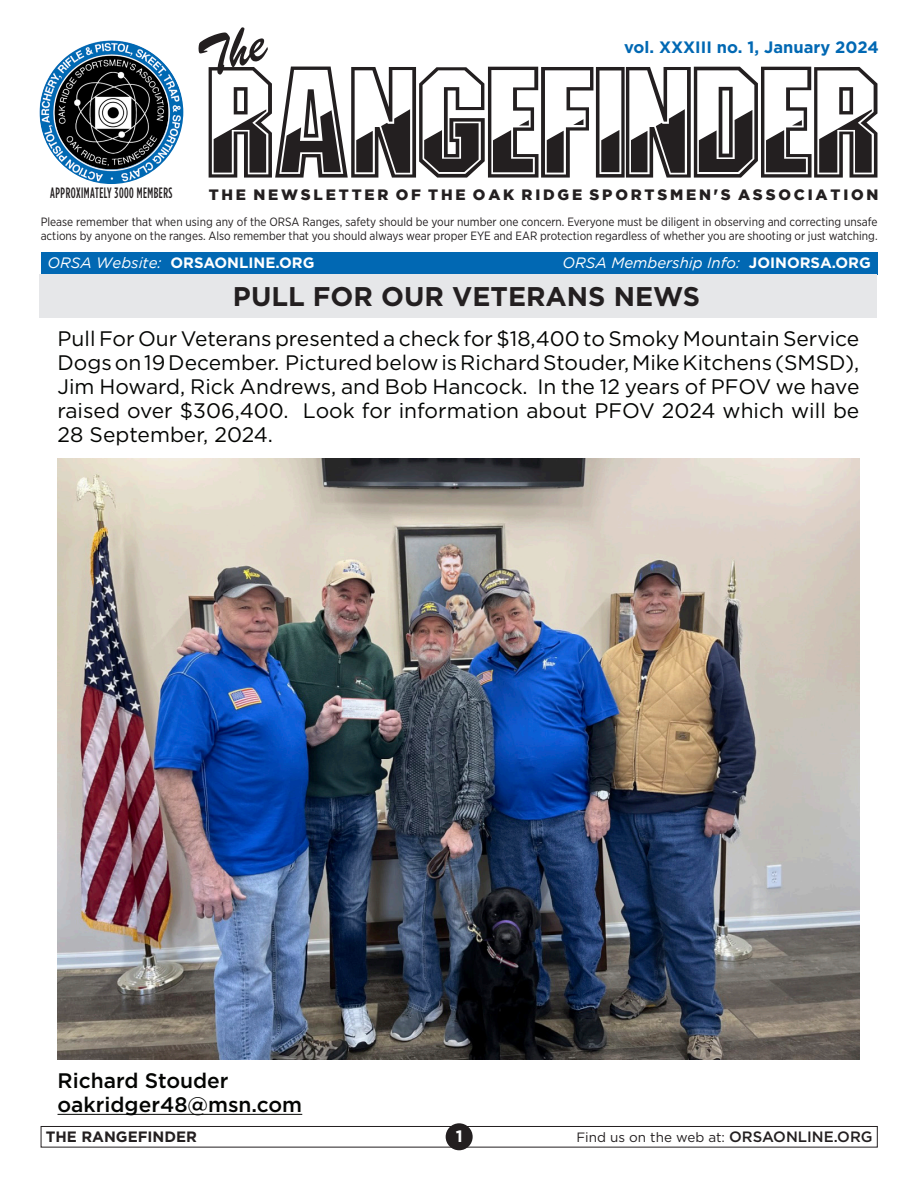
<style>
.page{position:relative;width:918px;height:1188px;background:#fff}
.page>*{position:absolute;margin:0;border:0;box-sizing:border-box;transform-origin:0 0}
.t1{font:149.55px "Gunmetal";color:#231f20}
.t2{font:700 27px "Gotham";color:#231f20}
.t3{font:21px/24px "Gotham";color:#040503;text-align:justify}
.t4{font:500 21px "Gotham";color:#040503}
.t5{font:700 16.5px "Gotham";color:#0168b3}
.t6{font:700 16.5px "Gotham";color:#fff}
.t7{font:900 15px "Gotham";letter-spacing:.185em;color:#231f20}
.t8{font:italic 15px "Gotham";color:#fff}
.t9{font:700 15px "Gotham";color:#fff}
.t10{font:500 15px "Gotham Condensed";letter-spacing:.04em;color:#231f20;scale:.8 1}
.t11{font:700 15px "Gotham";color:#231f20}
.t12{font:13.5px "Gotham";color:#231f20}
.t13{font:12px/14.4px "Gotham Narrow";color:#231f20}
.s1{font-weight:400;font-style:italic}
.s2{font-weight:700;font-style:normal}
.s3{font-weight:500;font-size:15px}
</style>
<div class="page">
<div style="left:41px;top:1126px;width:837px;height:22px;border:1px solid #231f20"></div>
<div style="left:446px;top:1123px;width:27px;height:27px;background:#231f20;border-radius:50%"></div>
<img style="left:39px;top:40px;width:144px;height:144px;border-radius:72px">
<img style="left:54px;top:55px;width:115px;height:114px;border-radius:57px">
<div style="left:41px;top:252px;width:837px;height:23px;background:#0168b3"></div>
<div style="left:40px;top:275px;width:837px;height:43px;background:#e6e7e9"></div>
<img style="left:57px;top:458px;width:802px;height:602px">
<hr style="left:58px;top:1114px;width:244px;height:1px;background:#040503">
<p class="t10" style="left:50px;top:184px;width:154px">APPROXIMATELY 3000 MEMBERS</p>
<p class="t5" style="left:624px;top:36px;width:256px">vol. XXXIII no. 1, January 2024</p>
<p class="t1" style="left:209px;top:55px;width:674px">RANGEFINDER</p>
<p class="t7" style="left:209px;top:186px;width:671px">THE NEWSLETTER OF THE OAK RIDGE SPORTSMEN'S ASSOCIATION</p>
<p class="t13" style="left:41px;top:214px;width:839px">Please remember that when using any of the ORSA Ranges, safety should be your number one concern. Everyone must be diligent in observing and correcting unsafe actions by anyone on the ranges. Also remember that you should always wear proper EYE and EAR protection regardless of whether you are shooting or just watching.</p>
<p class="t9" style="left:47px;top:253px;width:269px"><span class="s1">ORSA Website:</span> ORSAONLINE.ORG</p>
<p class="t8" style="left:563px;top:255px;width:310px">ORSA Membership Info: <span class="s2">JOINORSA.ORG</span></p>
<p class="t2" style="left:233px;top:278px;width:469px">PULL FOR OUR VETERANS NEWS</p>
<p class="t3" style="left:58px;top:326px;width:803px">Pull For Our Veterans presented a check for $18,400 to Smoky Mountain Service Dogs on 19 December. Pictured below is Richard Stouder, Mike Kitchens (SMSD), Jim Howard, Rick Andrews, and Bob Hancock. In the 12 years of PFOV we have raised over $306,400. Look for information about PFOV 2024 which will be 28 September, 2024.</p>
<p class="t4" style="left:58px;top:1066px;width:173px">Richard Stouder</p>
<p class="t4" style="left:58px;top:1090px;width:246px">oakridger48@msn.com</p>
<p class="t11" style="left:46px;top:1127px;width:153px">THE RANGEFINDER</p>
<p class="t6" style="left:456px;top:1125px;width:8px">1</p>
<p class="t12" style="left:576px;top:1130px;width:298px">Find us on the web at: <span class="s3">ORSAONLINE.ORG</span></p>
</div>
